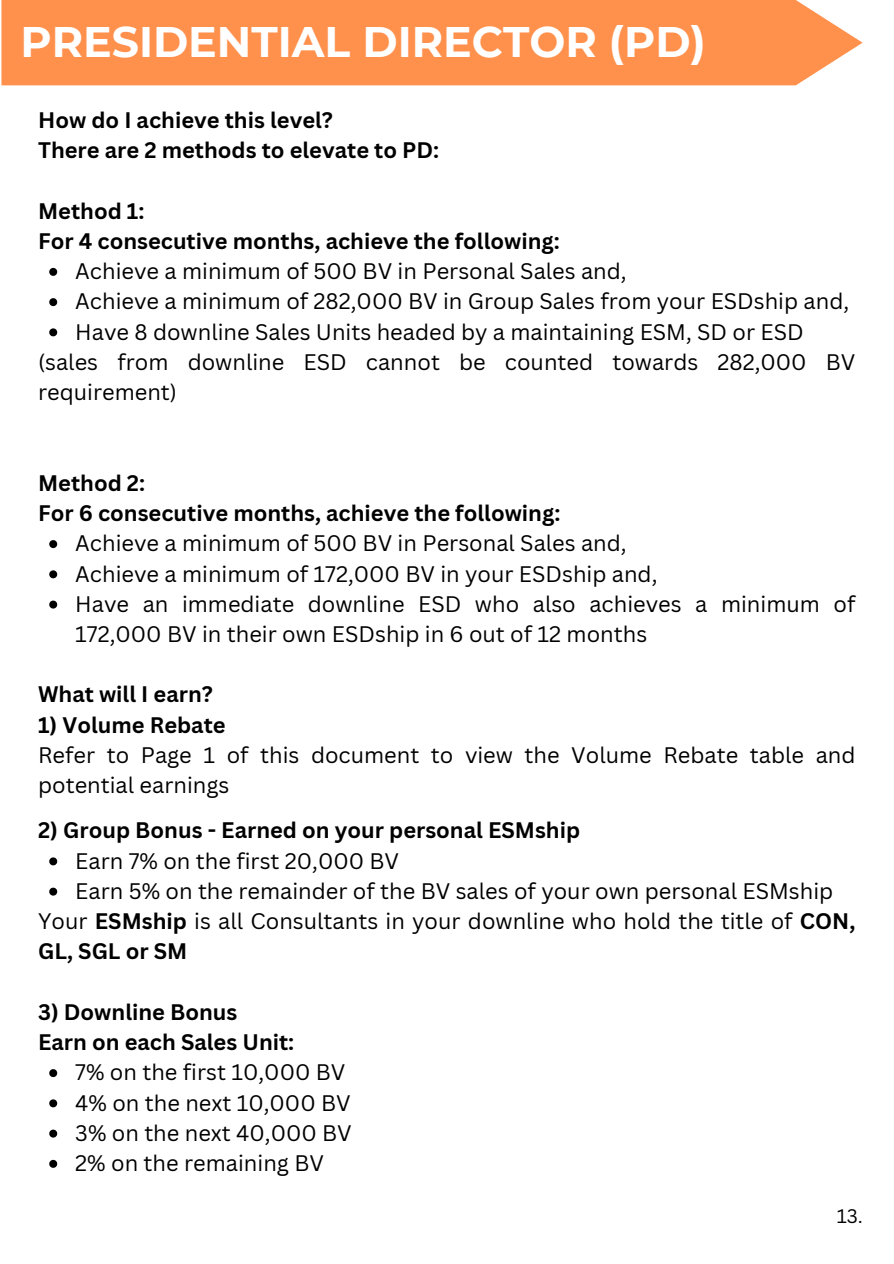
<style>
.page{position:relative;width:894px;height:1264px;background:#fff}
.page>*{position:absolute;margin:0;border:0;box-sizing:border-box;transform-origin:0 0}
.t1{font:700 42.6px "Montserrat";color:#fff}
.t2{font:21.9px/30.3px "Canva Sans";color:#000}
.t3{font:700 21.9px/30.3px "Canva Sans";color:#000}
.t4{font:19.05px "Canva Sans";color:#000}
.s1{font-weight:700}
</style>
<div class="page">
<div style="left:1px;top:0;width:861px;height:85px;background:#ff914d"></div>
<svg style="left:49px;top:268px;width:8px;height:8px"></svg>
<svg style="left:49px;top:298px;width:8px;height:8px"></svg>
<svg style="left:49px;top:328px;width:8px;height:8px"></svg>
<svg style="left:49px;top:540px;width:8px;height:8px"></svg>
<svg style="left:49px;top:570px;width:8px;height:8px"></svg>
<svg style="left:49px;top:600px;width:8px;height:8px"></svg>
<svg style="left:49px;top:857px;width:8px;height:8px"></svg>
<svg style="left:49px;top:887px;width:8px;height:8px"></svg>
<svg style="left:49px;top:1069px;width:8px;height:8px"></svg>
<svg style="left:49px;top:1099px;width:8px;height:8px"></svg>
<svg style="left:49px;top:1129px;width:8px;height:8px"></svg>
<svg style="left:49px;top:1159px;width:8px;height:8px"></svg>
<h1 class="t1" style="left:20px;top:16px;width:686px">PRESIDENTIAL DIRECTOR (PD)</h1>
<h2 class="t3" style="left:38px;top:104px;width:402px">How do I achieve this level?<br>There are 2 methods to elevate to PD:</h2>
<h2 class="t3" style="left:38px;top:195px;width:523px">Method 1:<br>For 4 consecutive months, achieve the following:</h2>
<p class="t2" style="left:75px;top:255px;width:552px">Achieve a minimum of 500 BV in Personal Sales and,</p>
<p class="t2" style="left:75px;top:285px;width:775px">Achieve a minimum of 282,000 BV in Group Sales from your ESDship and,</p>
<p class="t2" style="left:75px;top:316px;width:729px">Have 8 downline Sales Units headed by a maintaining ESM, SD or ESD</p>
<h3 class="t2" style="left:38px;top:346px;width:818px">(sales from downline ESD cannot be counted towards 282,000 BV requirement)</h3>
<h2 class="t3" style="left:38px;top:467px;width:523px">Method 2:<br>For 6 consecutive months, achieve the following:</h2>
<p class="t2" style="left:75px;top:527px;width:552px">Achieve a minimum of 500 BV in Personal Sales and,</p>
<p class="t2" style="left:75px;top:558px;width:583px">Achieve a minimum of 172,000 BV in your ESDship and,</p>
<p class="t2" style="left:75px;top:588px;width:781px">Have an immediate downline ESD who also achieves a minimum of<br>172,000 BV in their own ESDship in 6 out of 12 months</p>
<h3 class="t3" style="left:38px;top:678px;width:176px">What will I earn?</h3>
<h3 class="t2" style="left:38px;top:709px;width:818px"><span class="s1">1) Volume Rebate<br></span>Refer to Page 1 of this document to view the Volume Rebate table and potential earnings</h3>
<h2 class="t3" style="left:38px;top:814px;width:543px">2) Group Bonus - Earned on your personal ESMship</h2>
<p class="t2" style="left:75px;top:844px;width:325px">Earn 7% on the first 20,000 BV</p>
<p class="t2" style="left:75px;top:875px;width:759px">Earn 5% on the remainder of the BV sales of your own personal ESMship</p>
<h3 class="t2" style="left:38px;top:905px;width:818px">Your <span class="s1">ESMship</span> is all Consultants in your downline who hold the title of <span class="s1">CON,<br>GL, SGL or SM</span></h3>
<h2 class="t3" style="left:38px;top:996px;width:258px">3) Downline Bonus<br>Earn on each Sales Unit:</h2>
<p class="t2" style="left:75px;top:1056px;width:271px">7% on the first 10,000 BV</p>
<p class="t2" style="left:75px;top:1086px;width:277px">4% on the next 10,000 BV</p>
<p class="t2" style="left:75px;top:1117px;width:278px">3% on the next 40,000 BV</p>
<p class="t2" style="left:75px;top:1147px;width:250px">2% on the remaining BV</p>
<p class="t4" style="left:836px;top:1202px;width:28px">13.</p>
</div>
